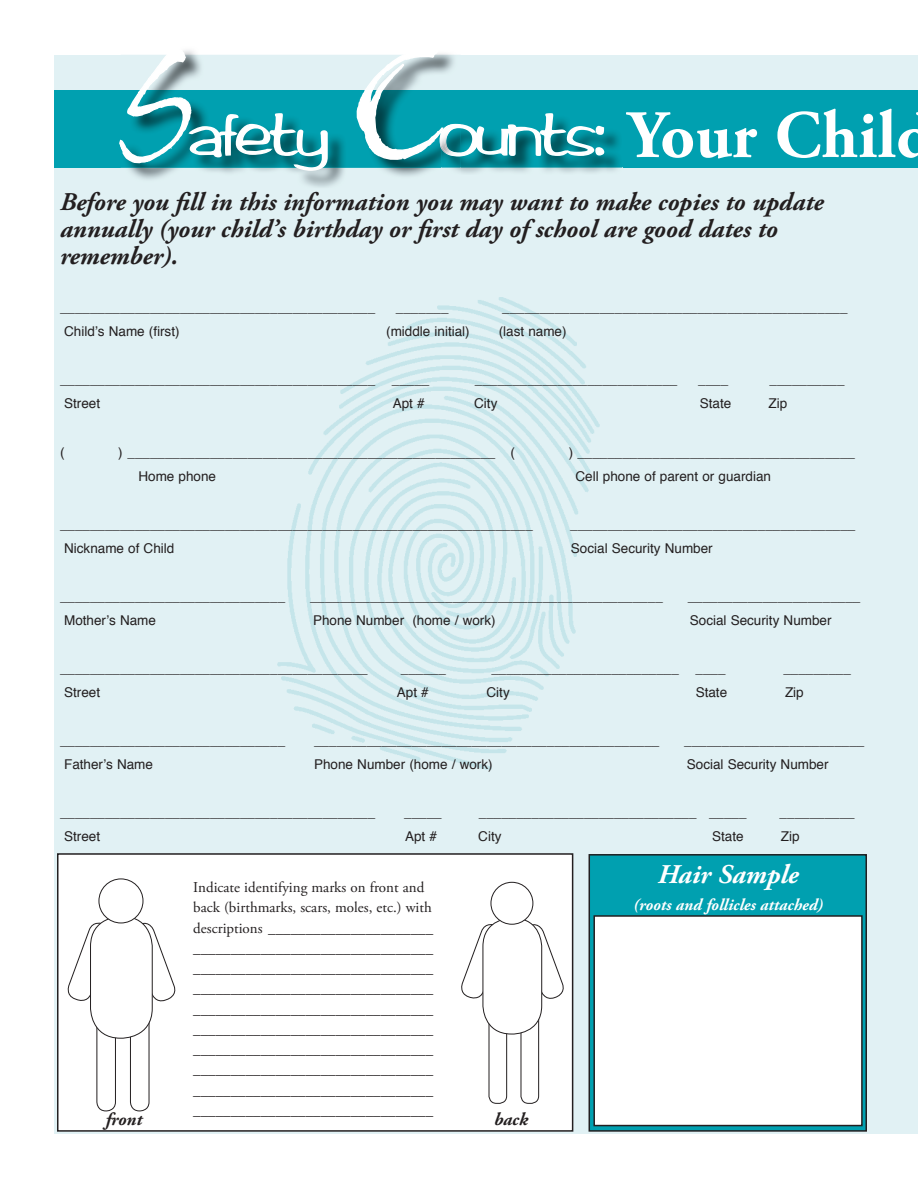
<style>
.page{position:relative;width:918px;height:1188px;background:#fff}
.page>*{position:absolute;margin:0;border:0;box-sizing:border-box;transform-origin:0 0}
.t1{font:700 67.5px "Adobe Garamond Pro";color:#fff}
.t2{font:italic 700 27px "Adobe Garamond Pro";color:#fff}
.t3{font:italic 700 25.5px/27px "Adobe Garamond Pro";color:#231f20}
.t4{font:italic 700 18px "Adobe Garamond Pro";color:#231f20}
.t5{font:italic 700 16.5px "Adobe Garamond Pro";color:#fff}
.t6{font:15px/20.2px "Adobe Garamond Pro";color:#231f20}
.t7{font:13.5px "Helvetica";color:#231f20}
</style>
<div class="page">
<div style="left:55px;top:55px;width:863px;height:1078px;background:#e1f1f4"></div>
<img style="left:339px;top:297px;width:261px;height:458px">
<div style="left:54px;top:90px;width:864px;height:78px;background:#00a0b0"></div>
<img style="left:132px;top:172px;width:329px;height:15px">
<svg style="left:119px;top:50px;width:485px;height:122px"></svg>
<div style="left:589px;top:855px;width:277px;height:276px;background:#00a0b0"></div>
<div style="left:589px;top:854px;width:278px;height:278px;border:2px solid #231f20"></div>
<div style="left:594px;top:916px;width:268px;height:210px;background:#fff"></div>
<div style="left:593px;top:915px;width:270px;height:211px;border:2px solid #231f20"></div>
<svg style="left:54px;top:412px;width:309px;height:722px"></svg>
<div style="left:91px;top:917px;width:61px;height:121px;background:#fff;border-radius:30px"></div>
<div style="left:90px;top:916px;width:63px;height:123px;border:1px solid #231f20;border-radius:30px"></div>
<div style="left:99px;top:879px;width:44px;height:44px;background:#fff;border-radius:50%"></div>
<div style="left:99px;top:879px;width:44px;height:44px;border:1px solid #231f20;border-radius:50%"></div>
<div style="left:340px;top:921px;width:57px;height:213px;background:#fff"></div>
<svg style="left:397px;top:590px;width:290px;height:544px"></svg>
<div style="left:483px;top:918px;width:59px;height:116px;background:#fff;border-radius:28px"></div>
<div style="left:483px;top:918px;width:59px;height:116px;border:1px solid #231f20;border-radius:28px"></div>
<div style="left:491px;top:882px;width:42px;height:42px;background:#fff;border-radius:50%"></div>
<div style="left:491px;top:882px;width:42px;height:43px;border:1px solid #231f20;border-radius:50%"></div>
<h1 class="t1" style="left:628px;top:96px;width:306px">Your Child</h1>
<h3 class="t3" style="left:60px;top:189px;width:765px">Before you fill in this information you may want to make copies to update annually (your child’s birthday or first day of school are good dates to remember).</h3>
<p class="t7" style="left:60px;top:297px;width:317px">__________________________________________</p>
<p class="t7" style="left:396px;top:297px;width:54px">_______</p>
<p class="t7" style="left:502px;top:297px;width:347px">______________________________________________</p>
<p class="t7" style="left:64px;top:321px;width:117px">Child’s Name (first)</p>
<p class="t7" style="left:386px;top:321px;width:85px">(middle initial)</p>
<p class="t7" style="left:499px;top:321px;width:69px">(last name)</p>
<p class="t7" style="left:60px;top:369px;width:371px">__________________________________________ _____</p>
<p class="t7" style="left:475px;top:369px;width:204px">___________________________</p>
<p class="t7" style="left:698px;top:369px;width:32px">____</p>
<p class="t7" style="left:770px;top:369px;width:77px">__________</p>
<p class="t7" style="left:64px;top:393px;width:38px">Street</p>
<p class="t7" style="left:393px;top:393px;width:33px">Apt #</p>
<p class="t7" style="left:474px;top:393px;width:25px">City</p>
<p class="t7" style="left:700px;top:393px;width:33px">State</p>
<p class="t7" style="left:769px;top:393px;width:20px">Zip</p>
<p class="t7" style="left:60px;top:441px;width:6px">(</p>
<p class="t7" style="left:118px;top:441px;width:398px">) _________________________________________________ (</p>
<p class="t7" style="left:569px;top:441px;width:288px">) _____________________________________</p>
<p class="t7" style="left:138px;top:465px;width:79px">Home phone</p>
<p class="t7" style="left:576px;top:465px;width:197px">Cell phone of parent or guardian</p>
<p class="t7" style="left:60px;top:513px;width:474px">_______________________________________________________________</p>
<p class="t7" style="left:570px;top:513px;width:287px">______________________________________</p>
<p class="t7" style="left:64px;top:537px;width:112px">Nickname of Child</p>
<p class="t7" style="left:571px;top:537px;width:143px">Social Security Number</p>
<p class="t7" style="left:60px;top:585px;width:227px">______________________________</p>
<p class="t7" style="left:310px;top:585px;width:354px">_______________________________________________</p>
<p class="t7" style="left:688px;top:585px;width:174px">_______________________</p>
<p class="t7" style="left:64px;top:609px;width:93px">Mother’s Name</p>
<p class="t7" style="left:313px;top:609px;width:184px">Phone Number (home / work)</p>
<p class="t7" style="left:690px;top:609px;width:143px">Social Security Number</p>
<p class="t7" style="left:60px;top:657px;width:309px">_________________________________________</p>
<p class="t7" style="left:401px;top:657px;width:47px">______</p>
<p class="t7" style="left:491px;top:657px;width:236px">_________________________ ____</p>
<p class="t7" style="left:783px;top:657px;width:69px">_________</p>
<p class="t7" style="left:64px;top:681px;width:38px">Street</p>
<p class="t7" style="left:397px;top:681px;width:33px">Apt #</p>
<p class="t7" style="left:487px;top:681px;width:25px">City</p>
<p class="t7" style="left:696px;top:681px;width:33px">State</p>
<p class="t7" style="left:785px;top:681px;width:20px">Zip</p>
<p class="t7" style="left:60px;top:729px;width:227px">______________________________</p>
<p class="t7" style="left:314px;top:729px;width:347px">______________________________________________</p>
<p class="t7" style="left:684px;top:729px;width:182px">________________________</p>
<p class="t7" style="left:64px;top:753px;width:90px">Father’s Name</p>
<p class="t7" style="left:314px;top:753px;width:180px">Phone Number (home / work)</p>
<p class="t7" style="left:687px;top:753px;width:143px">Social Security Number</p>
<p class="t7" style="left:60px;top:801px;width:317px">__________________________________________</p>
<p class="t7" style="left:404px;top:801px;width:39px">_____</p>
<p class="t7" style="left:479px;top:801px;width:269px">_____________________________ _____</p>
<p class="t7" style="left:780px;top:801px;width:77px">__________</p>
<p class="t7" style="left:64px;top:825px;width:38px">Street</p>
<p class="t7" style="left:405px;top:825px;width:33px">Apt #</p>
<p class="t7" style="left:478px;top:825px;width:25px">City</p>
<p class="t7" style="left:712px;top:825px;width:33px">State</p>
<p class="t7" style="left:781px;top:825px;width:20px">Zip</p>
<p class="t6" style="left:193px;top:878px;width:241px">Indicate identifying marks on front and back (birthmarks, scars, moles, etc.) with descriptions ______________________ ________________________________ ________________________________ ________________________________ ________________________________ ________________________________ ________________________________ ________________________________ ________________________________ ________________________________</p>
<h3 class="t4" style="left:106px;top:1109px;width:38px">front</h3>
<h3 class="t4" style="left:494px;top:1109px;width:36px">back</h3>
<h2 class="t2" style="left:658px;top:859px;width:142px">Hair Sample</h2>
<p class="t5" style="left:633px;top:895px;width:191px">(roots and follicles attached)</p>
</div>
